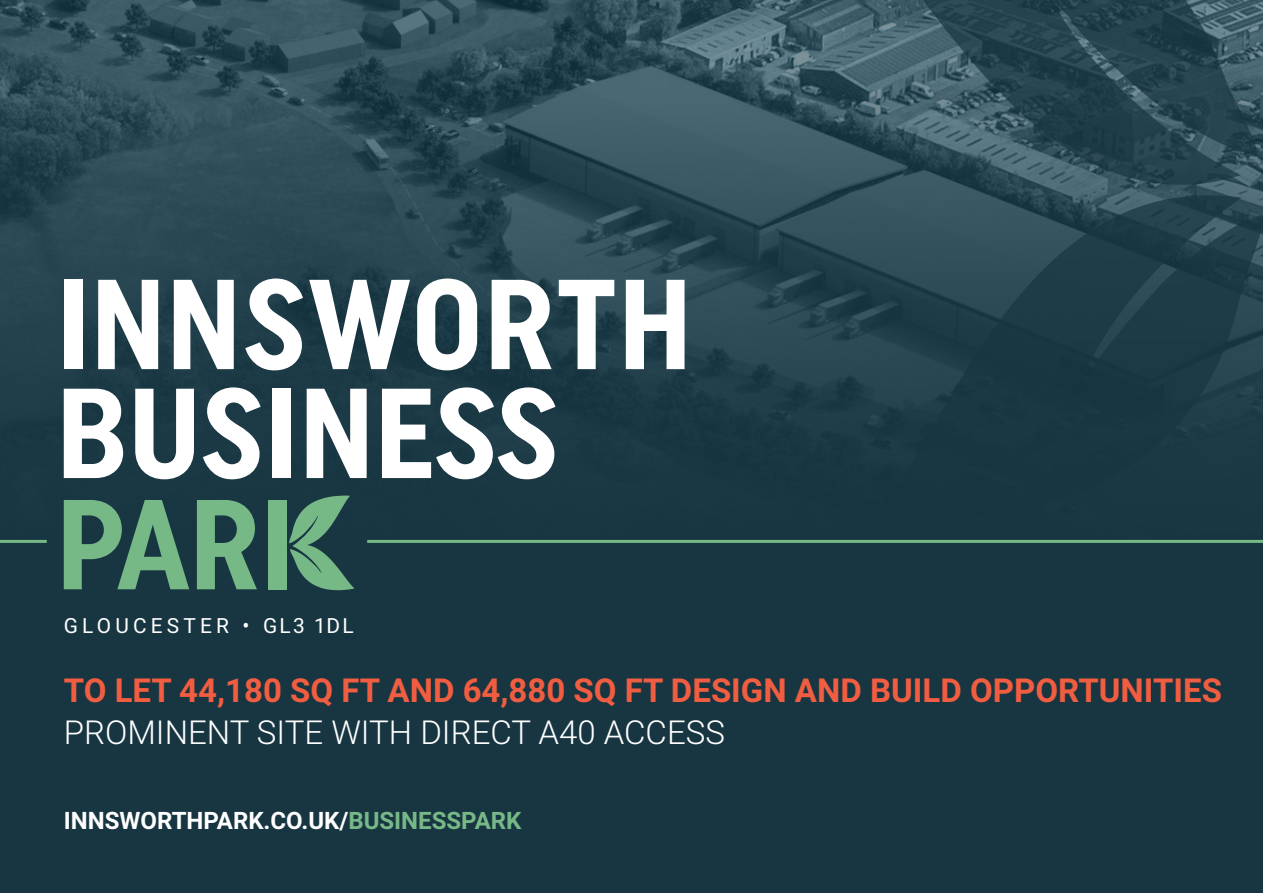
<style>
.page{position:relative;width:1263px;height:893px;background:#fff}
.page>*{position:absolute;margin:0;border:0;box-sizing:border-box;transform-origin:0 0}
.t1{font:700 33px "Roboto";color:#f15d40}
.t2{font:300 33px "Roboto";color:#fff}
.t3{font:700 24px "Roboto";color:#fff}
.t4{font:20.85px "Roboto";letter-spacing:.2em;color:#fff}
.s1{color:#77b887}
</style>
<div class="page">
<img style="left:0;top:0;width:1263px;height:893px">
<svg style="left:64px;top:500px;width:125px;height:89px;background:#4c7d68"></svg>
<svg style="left:197px;top:500px;width:60px;height:89px;background:#588e71"></svg>
<div style="left:268px;top:500px;width:18px;height:89px;background:#77b887"></div>
<svg style="left:289px;top:495px;width:65px;height:95px;background:#477664"></svg>
<svg style="left:64px;top:389px;width:59px;height:89px"></svg>
<svg style="left:135px;top:389px;width:59px;height:90px"></svg>
<svg style="left:203px;top:387px;width:58px;height:92px"></svg>
<div style="left:272px;top:389px;width:19px;height:89px;background:#fff"></div>
<svg style="left:307px;top:389px;width:60px;height:89px"></svg>
<svg style="left:382px;top:387px;width:173px;height:92px"></svg>
<div style="left:64px;top:280px;width:18px;height:89px;background:#fff"></div>
<svg style="left:98px;top:280px;width:60px;height:89px"></svg>
<svg style="left:174px;top:280px;width:60px;height:89px"></svg>
<svg style="left:245px;top:279px;width:58px;height:91px"></svg>
<svg style="left:309px;top:280px;width:101px;height:89px"></svg>
<svg style="left:417px;top:279px;width:60px;height:91px"></svg>
<svg style="left:492px;top:280px;width:60px;height:89px"></svg>
<svg style="left:559px;top:280px;width:55px;height:89px"></svg>
<svg style="left:626px;top:280px;width:58px;height:89px"></svg>
<hr style="left:367px;top:540px;width:896px;height:3px;background:#77b887">
<hr style="left:0;top:540px;width:47px;height:3px;background:#77b887">
<svg style="left:843px;top:0;width:415px;height:187px;background:#33505c"></svg>
<svg style="left:872px;top:194px;width:391px;height:328px;background:#203e4a"></svg>
<p class="t4" style="left:64px;top:611px;width:291px">GLOUCESTER • GL3 1DL</p>
<p class="t1" style="left:64px;top:667px;width:1160px">TO LET 44,180 SQ FT AND 64,880 SQ FT DESIGN AND BUILD OPPORTUNITIES</p>
<p class="t2" style="left:64px;top:709px;width:663px">PROMINENT SITE WITH DIRECT A40 ACCESS</p>
<p class="t3" style="left:64px;top:804px;width:459px">INNSWORTHPARK.CO.UK/<span class="s1">BUSINESSPARK</span></p>
</div>
